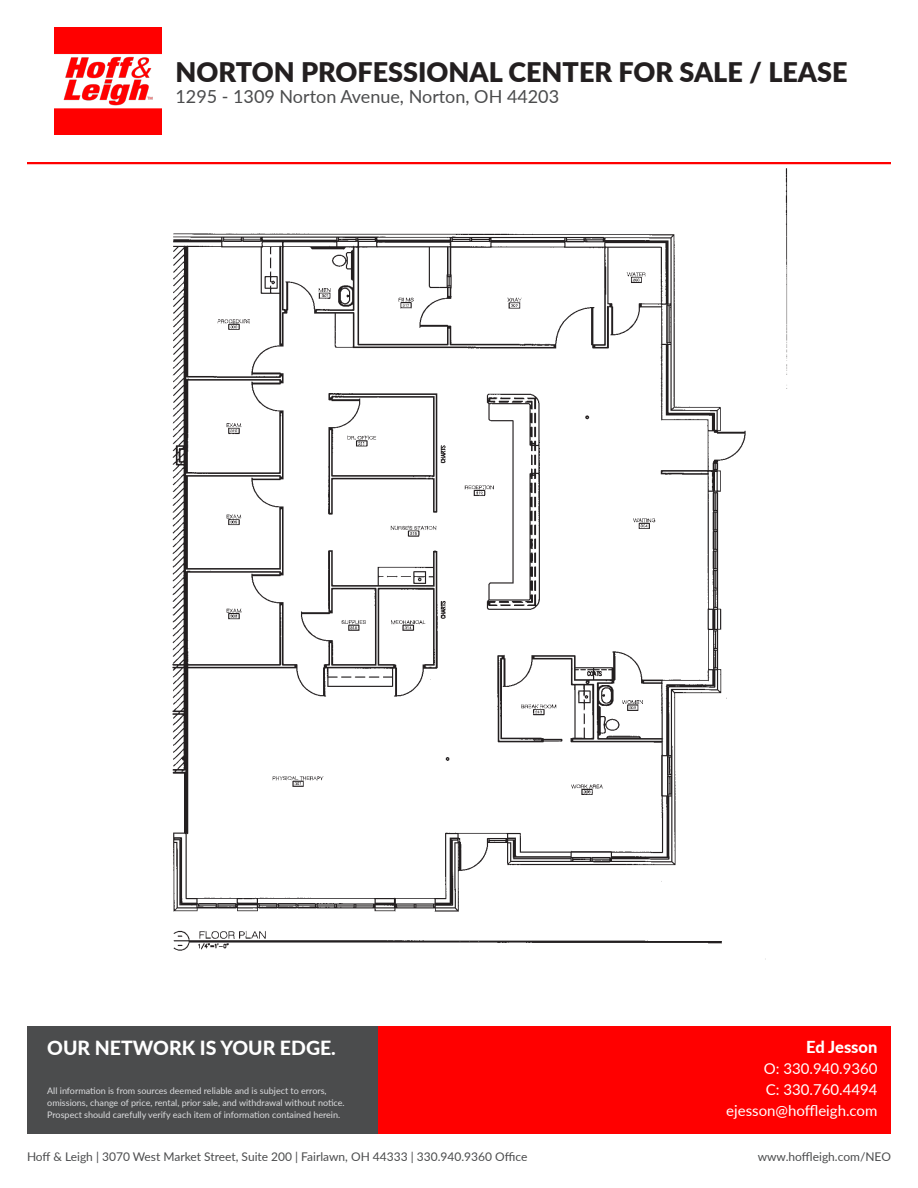
<style>
.page{position:relative;width:918px;height:1188px;background:#fff}
.page>*{position:absolute;margin:0;border:0;box-sizing:border-box;transform-origin:0 0}
.t1{font:900 27px "Lato";color:#231f20}
.t2{font:800 19.5px "Lato";color:#fff}
.t3{font:18px "Lato";color:#4b4c4d}
.t4{font:800 16.5px "Lato";color:#fff}
.t5{font:15px/21px "Lato";color:#fff;text-align:right}
.t6{font:12px "Lato";color:#4b4c4d}
.t7{font:9px/12px "Lato";color:#dcdddf}
</style>
<div class="page">
<div style="left:27px;top:1026px;width:351px;height:108px;background:#4b4c4d"></div>
<div style="left:378px;top:1026px;width:513px;height:108px;background:#f00"></div>
<img style="left:54px;top:27px;width:108px;height:108px">
<img style="left:172px;top:169px;width:616px;height:791px">
<hr style="left:27px;top:162px;width:864px;height:2px;background:#f00">
<h1 class="t1" style="left:176px;top:52px;width:674px">NORTON PROFESSIONAL CENTER FOR SALE / LEASE</h1>
<h3 class="t3" style="left:176px;top:84px;width:385px">1295 - 1309 Norton Avenue, Norton, OH 44203</h3>
<h2 class="t2" style="left:47px;top:1034px;width:290px">OUR NETWORK IS YOUR EDGE.</h2>
<h3 class="t4" style="left:806px;top:1035px;width:73px">Ed Jesson</h3>
<h3 class="t5" style="left:726px;top:1057px;width:153px">O: 330.940.9360<br>C: 330.760.4494 ejesson@hoffleigh.com</h3>
<p class="t7" style="left:47px;top:1084px;width:299px">All information is from sources deemed reliable and is subject to errors, omissions, change of price, rental, prior sale, and withdrawal without notice.<br>Prospect should carefully verify each item of information contained herein.</p>
<h3 class="t6" style="left:27px;top:1148px;width:502px">Hoff &amp; Leigh | 3070 West Market Street, Suite 200 | Fairlawn, OH 44333 | 330.940.9360 Office</h3>
<h3 class="t6" style="left:758px;top:1148px;width:135px">www.hoffleigh.com/NEO</h3>
</div>
